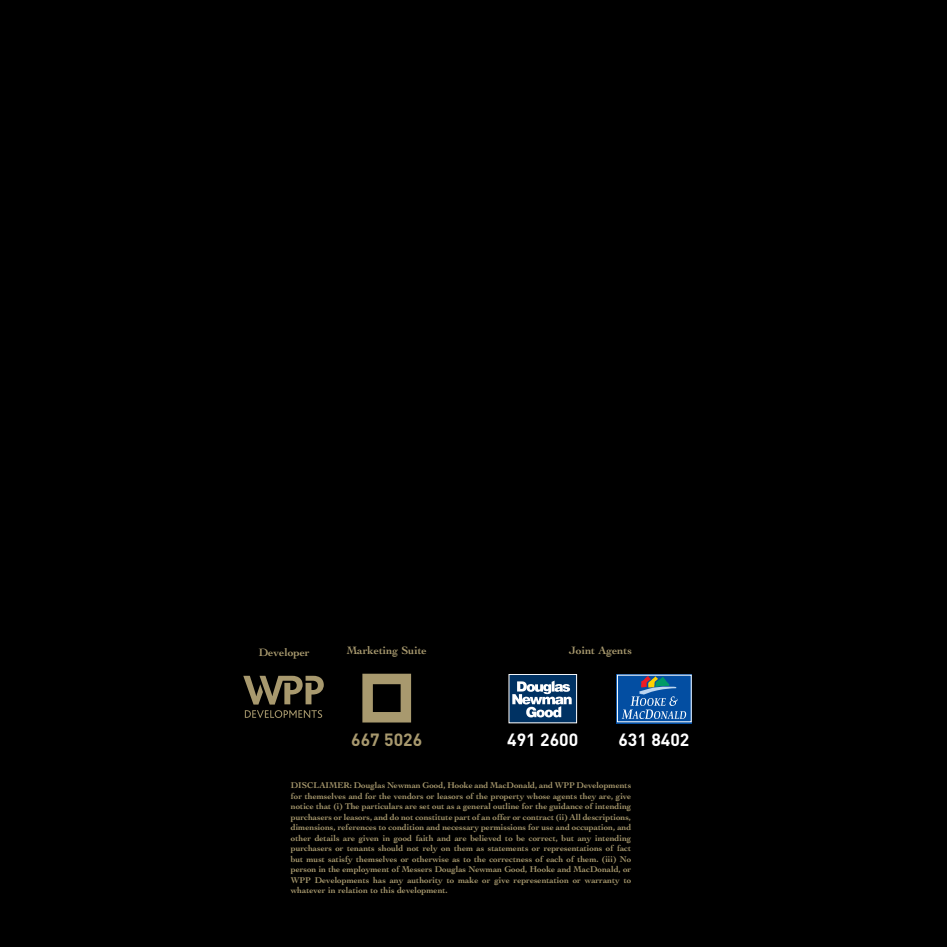
<style>
.page{position:relative;width:947px;height:947px;background:#fff}
.page>*{position:absolute;margin:0;border:0;box-sizing:border-box;transform-origin:0 0}
.t1{font:700 17.5px "DIN";color:#fff}
.t2{font:700 17.5px "DIN";color:#a8996e}
.t3{font:700 11.25px "Cochin";color:#a8996e}
.t4{font:700 8.75px/10.5px "Cochin";color:#a8996e;text-align:justify}
</style>
<div class="page">
<div style="left:0;top:0;width:946px;height:946px;background:#000"></div>
<svg style="left:243px;top:675px;width:80px;height:42px"></svg>
<svg style="left:362px;top:673px;width:49px;height:49px"></svg>
<div style="left:508px;top:674px;width:68px;height:48px;background:#003263"></div>
<svg style="left:512px;top:680px;width:59px;height:37px"></svg>
<svg style="left:616px;top:674px;width:76px;height:49px"></svg>
<svg style="left:621px;top:676px;width:65px;height:42px;background:#2d68a6"></svg>
<p class="t3" style="left:258px;top:645px;width:53px">Developer</p>
<p class="t3" style="left:346px;top:643px;width:82px">Marketing Suite</p>
<p class="t3" style="left:568px;top:643px;width:65px">Joint Agents</p>
<h1 class="t2" style="left:351px;top:728px;width:72px">667 5026</h1>
<h1 class="t1" style="left:507px;top:728px;width:72px">491 2600</h1>
<h1 class="t1" style="left:618px;top:728px;width:72px">631 8402</h1>
<p class="t4" style="left:291px;top:779px;width:342px">DISCLAIMER: Douglas Newman Good, Hooke and MacDonald, and WPP Developments for themselves and for the vendors or leasors of the property whose agents they are, give notice that (i) The particulars are set out as a general outline for the guidance of intending purchasers or leasors, and do not constitute part of an offer or contract (ii) All descriptions, dimensions, references to condition and necessary permissions for use and occupation, and other details are given in good faith and are believed to be correct, but any intending purchasers or tenants should not rely on them as statements or representations of fact but must satisfy themselves or otherwise as to the correctness of each of them. (iii) No person in the employment of Messers Douglas Newman Good, Hooke and MacDonald, or WPP Developments has any authority to make or give representation or warranty to whatever in relation to this development.</p>
</div>
